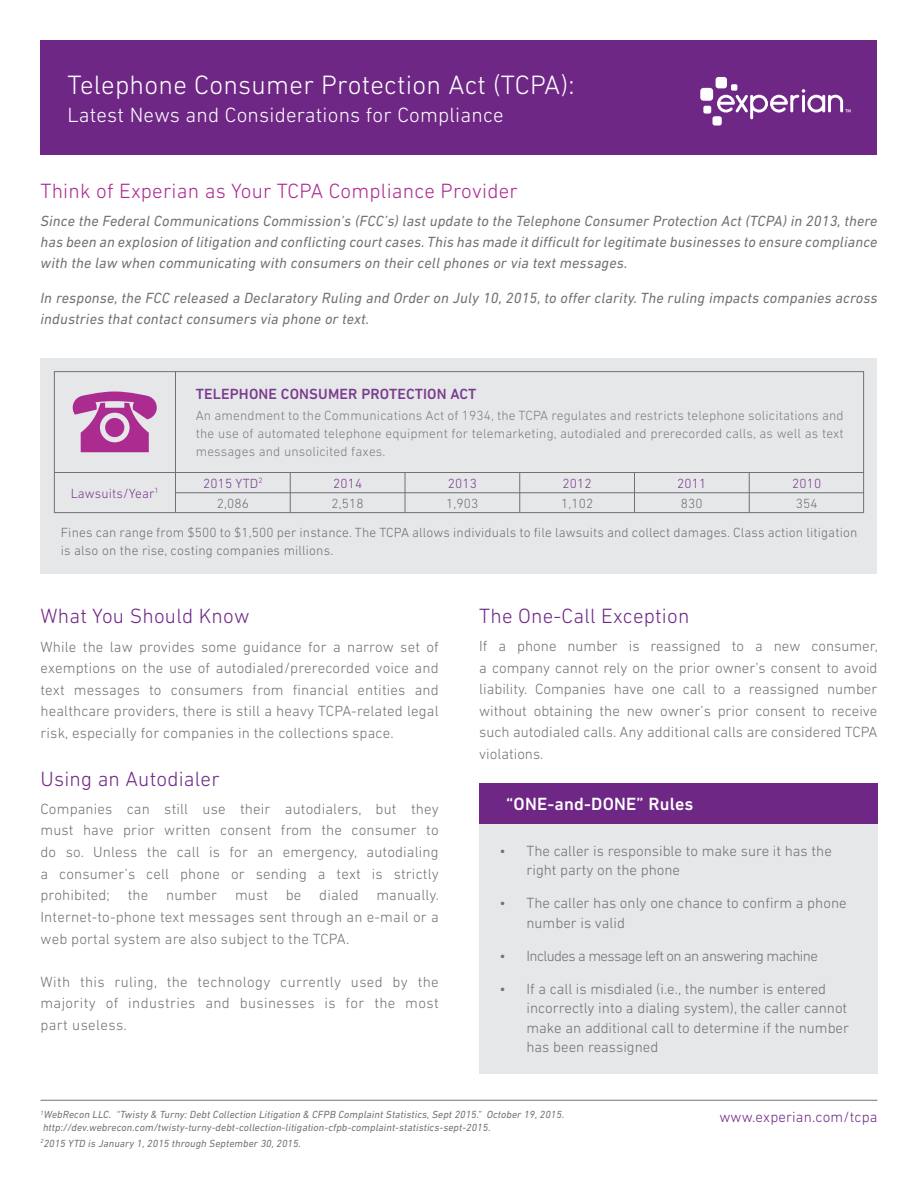
<style>
.page{position:relative;width:918px;height:1188px;background:#fff}
.page>*{position:absolute;margin:0;border:0;box-sizing:border-box;transform-origin:0 0}
.t1{font:300 27px "DIN Next W1 G";letter-spacing:.01em;color:#fff}
.t2{font:300 21px "DIN Next W1 G";letter-spacing:.01em;color:#6f2786}
.t3{font:300 21px "DIN Next W1 G";letter-spacing:.01em;color:#ac2b91}
.t4{font:300 21px "DIN Next W1 G";letter-spacing:.01em;color:#fff}
.t5{font:500 18px "DIN Next W1 G";letter-spacing:.01em;color:#fff}
.t6{font:300 15px/21.6px "DIN Next W1 G";color:#717074;text-align:justify}
.t7{font:italic 15px/21px "DIN Next W1 G";letter-spacing:.01em;color:#717074;text-align:justify}
.t8{font:300 15px "DIN Next W1 G";letter-spacing:-.04em;color:#717074}
.t9{font:500 15px "DIN Next W1 G";letter-spacing:.01em;color:#7a3b8e}
.t10{font:300 15px "DIN Next W1 G";letter-spacing:.01em;color:#6f2786}
.t11{font:300 13.5px/18px "DIN Next W1 G";letter-spacing:.01em;color:#7e7d81;text-align:justify}
.t12{font:300 13.5px/18px "DIN Next W1 G";letter-spacing:.01em;color:#717074}
.t13{font:300 13.5px "DIN Next W1 G";letter-spacing:.01em;color:#7a3b8e}
.t14{font:italic 10.5px "DIN Next W1 G";letter-spacing:.01em;color:#717074}
</style>
<div class="page">
<div style="left:40px;top:40px;width:838px;height:115px;background:#6f2786"></div>
<hr style="left:40px;top:1100px;width:838px;height:1px;background:#717074">
<div style="left:40px;top:358px;width:838px;height:216px;background:#e6e7e9"></div>
<div style="left:54px;top:371px;width:810px;height:142px;border:1px solid #717074"></div>
<hr style="left:175px;top:371px;width:1px;height:142px;background:#717074">
<hr style="left:54px;top:472px;width:810px;height:1px;background:#717074">
<svg style="left:72px;top:392px;width:85px;height:60px"></svg>
<hr style="left:176px;top:492px;width:688px;height:1px;background:#717074">
<hr style="left:405px;top:472px;width:1px;height:41px;background:#717074">
<hr style="left:519px;top:472px;width:1px;height:41px;background:#717074">
<hr style="left:290px;top:472px;width:1px;height:41px;background:#717074">
<hr style="left:634px;top:472px;width:1px;height:41px;background:#717074">
<hr style="left:749px;top:472px;width:1px;height:41px;background:#717074">
<div style="left:479px;top:783px;width:399px;height:290px;background:#e6e7e9"></div>
<div style="left:479px;top:783px;width:399px;height:41px;background:#6f2786"></div>
<div style="left:716px;top:77px;width:11px;height:11px;background:#fff;border-radius:3px"></div>
<div style="left:700px;top:88px;width:13px;height:13px;background:#fff;border-radius:3px"></div>
<div style="left:703px;top:106px;width:8px;height:8px;background:#fff;border-radius:2px"></div>
<div style="left:712px;top:116px;width:10px;height:10px;background:#fff;border-radius:2px"></div>
<div style="left:731px;top:84px;width:6px;height:7px;background:#fff;border-radius:2px"></div>
<svg style="left:717px;top:89px;width:133px;height:30px"></svg>
<p class="t1" style="left:68px;top:69px;width:509px">Telephone Consumer Protection Act (TCPA):</p>
<p class="t4" style="left:68px;top:103px;width:438px">Latest News and Considerations for Compliance</p>
<p class="t3" style="left:40px;top:179px;width:479px">Think of Experian as Your TCPA Compliance Provider</p>
<p class="t7" style="left:40px;top:210px;width:839px">Since the Federal Communications Commission’s (FCC’s) last update to the Telephone Consumer Protection Act (TCPA) in 2013, there has been an explosion of litigation and conflicting court cases. This has made it difficult for legitimate businesses to ensure compliance with the law when communicating with consumers on their cell phones or via text messages.</p>
<p class="t7" style="left:40px;top:287px;width:839px">In response, the FCC released a Declaratory Ruling and Order on July 10, 2015, to offer clarity. The ruling impacts companies across industries that contact consumers via phone or text.</p>
<p class="t9" style="left:196px;top:385px;width:282px">TELEPHONE CONSUMER PROTECTION ACT</p>
<p class="t11" style="left:196px;top:406px;width:650px">An amendment to the Communications Act of 1934, the TCPA regulates and restricts telephone solicitations and the use of automated telephone equipment for telemarketing, autodialed and prerecorded calls, as well as text messages and unsolicited faxes.</p>
<p class="t13" style="left:203px;top:475px;width:61px">2015 YTD<sup>2</sup></p>
<p class="t12" style="left:217px;top:494px;width:34px">2,086</p>
<p class="t12" style="left:61px;top:523px;width:798px">Fines can range from $500 to $1,500 per instance. The TCPA allows individuals to file lawsuits and collect damages. Class action litigation is also on the rise, costing companies millions.</p>
<p class="t13" style="left:333px;top:475px;width:31px">2014</p>
<p class="t12" style="left:332px;top:494px;width:34px">2,518</p>
<p class="t13" style="left:448px;top:475px;width:31px">2013</p>
<p class="t12" style="left:446px;top:494px;width:34px">1,903</p>
<p class="t13" style="left:563px;top:475px;width:31px">2012</p>
<p class="t12" style="left:561px;top:494px;width:34px">1,102</p>
<p class="t13" style="left:677px;top:475px;width:31px">2011</p>
<p class="t12" style="left:681px;top:494px;width:23px">830</p>
<p class="t13" style="left:792px;top:475px;width:31px">2010</p>
<p class="t12" style="left:796px;top:494px;width:23px">354</p>
<p class="t13" style="left:71px;top:485px;width:90px">Lawsuits/Year<sup>1</sup></p>
<p class="t2" style="left:40px;top:604px;width:210px">What You Should Know</p>
<p class="t6" style="left:40px;top:636px;width:400px">While the law provides some guidance for a narrow set of exemptions on the use of autodialed/prerecorded voice and text messages to consumers from financial entities and healthcare providers, there is still a heavy TCPA-related legal risk, especially for companies in the collections space.</p>
<p class="t2" style="left:40px;top:766px;width:181px">Using an Autodialer</p>
<p class="t6" style="left:40px;top:798px;width:400px">Companies can still use their autodialers, but they must have prior written consent from the consumer to do so. Unless the call is for an emergency, autodialing a consumer’s cell phone or sending a text is strictly prohibited; the number must be dialed manually.<br>Internet-to-phone text messages sent through an e-mail or a web portal system are also subject to the TCPA.</p>
<p class="t6" style="left:40px;top:971px;width:400px">With this ruling, the technology currently used by the majority of industries and businesses is for the most part useless.</p>
<p class="t2" style="left:479px;top:604px;width:212px">The One-Call Exception</p>
<p class="t6" style="left:479px;top:635px;width:400px">If a phone number is reassigned to a new consumer, a company cannot rely on the prior owner’s consent to avoid liability. Companies have one call to a reassigned number without obtaining the new owner’s prior consent to receive such autodialed calls. Any additional calls are considered TCPA violations.</p>
<p class="t5" style="left:506px;top:793px;width:189px">“ONE-and-DONE” Rules</p>
<p class="t6" style="left:526px;top:841px;width:307px;line-height:19.5px;text-indent:-27px">• The caller is responsible to make sure it has the right party on the phone</p>
<p class="t6" style="left:526px;top:893px;width:322px;line-height:19.5px;text-indent:-27px">• The caller has only one chance to confirm a phone number is valid</p>
<p class="t8" style="left:500px;top:947px;width:320px">• Includes a message left on an answering machine</p>
<p class="t6" style="left:526px;top:979px;width:324px;line-height:19.5px;text-align:left;text-indent:-27px">• If a call is misdialed (i.e., the number is entered incorrectly into a dialing system), the caller cannot make an additional call to determine if the number has been reassigned</p>
<p class="t14" style="left:40px;top:1109px;width:525px"><sup>1</sup>WebRecon LLC. “Twisty &amp; Turny: Debt Collection Litigation &amp; CFPB Complaint Statistics, Sept 2015.” October 19, 2015.</p>
<p class="t14" style="left:43px;top:1121px;width:449px">http://dev.webrecon.com/twisty-turny-debt-collection-litigation-cfpb-complaint-statistics-sept-2015.</p>
<p class="t14" style="left:40px;top:1137px;width:262px"><sup>2</sup>2015 YTD is January 1, 2015 through September 30, 2015.</p>
<p class="t10" style="left:719px;top:1108px;width:160px">www.experian.com/tcpa</p>
</div>
